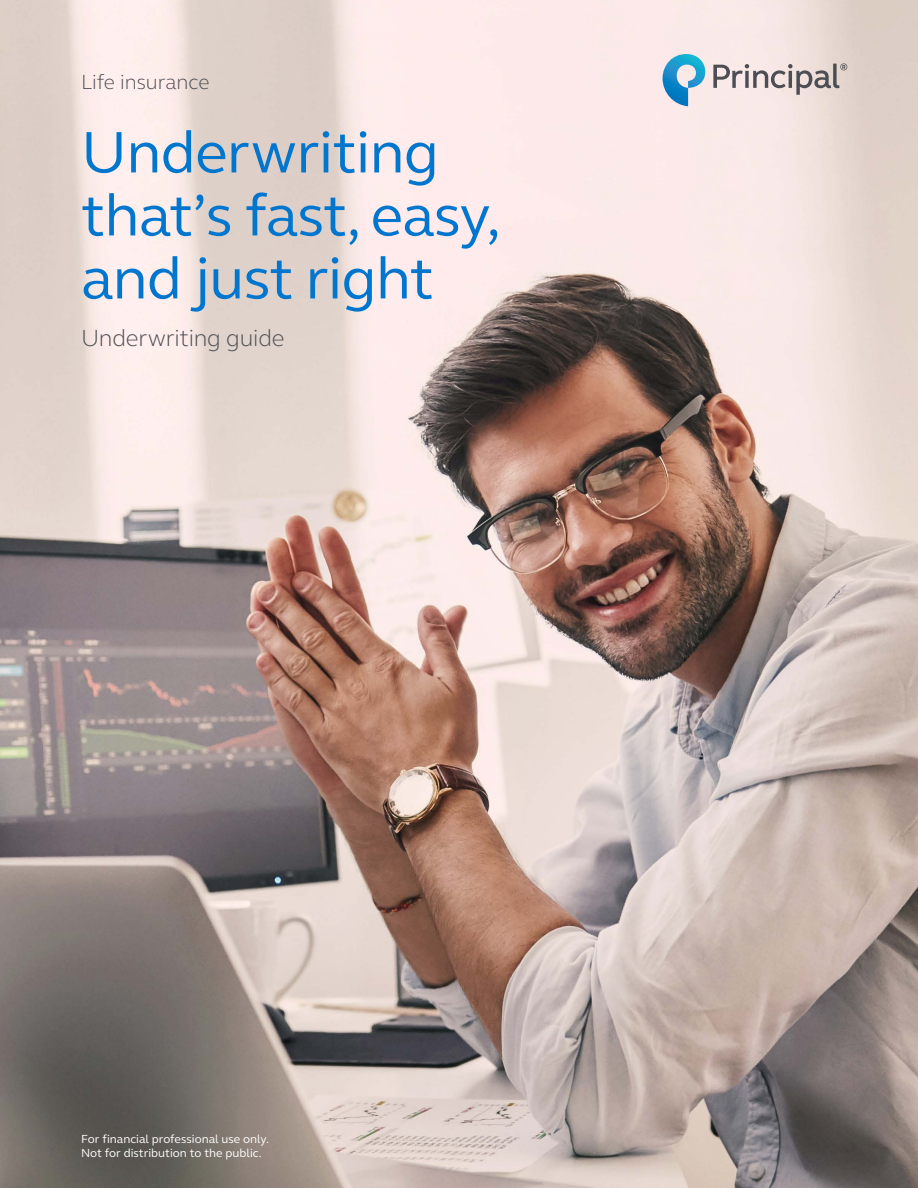
<style>
.page{position:relative;width:918px;height:1188px;background:#fff}
.page>*{position:absolute;margin:0;border:0;box-sizing:border-box;transform-origin:0 0}
.t1{font:60px/63px "FS Elliot Pro";letter-spacing:-.01em;color:#0076cf}
.t2{font:300 24px "FS Elliot Pro";letter-spacing:-.01em;color:#4d4e53}
.t3{font:300 21px "FS Elliot Pro";color:#4d4e53}
.t4{font:12px/14.2px "FS Elliot Pro";color:#fff}
</style>
<div class="page">
<img style="left:0;top:0;width:918px;height:1188px">
<svg style="left:663px;top:54px;width:42px;height:52px;background:#7bb9d8"></svg>
<svg style="left:713px;top:63px;width:134px;height:32px;background:#c8bcbb"></svg>
<h3 class="t3" style="left:81px;top:68px;width:130px">Life insurance</h3>
<h1 class="t1" style="left:81px;top:119px;width:421px">Underwriting that’s fast, easy, and just right</h1>
<h2 class="t2" style="left:81px;top:322px;width:205px">Underwriting guide</h2>
<p class="t4" style="left:81px;top:1132px;width:190px">For financial professional use only.<br>Not for distribution to the public.</p>
</div>
